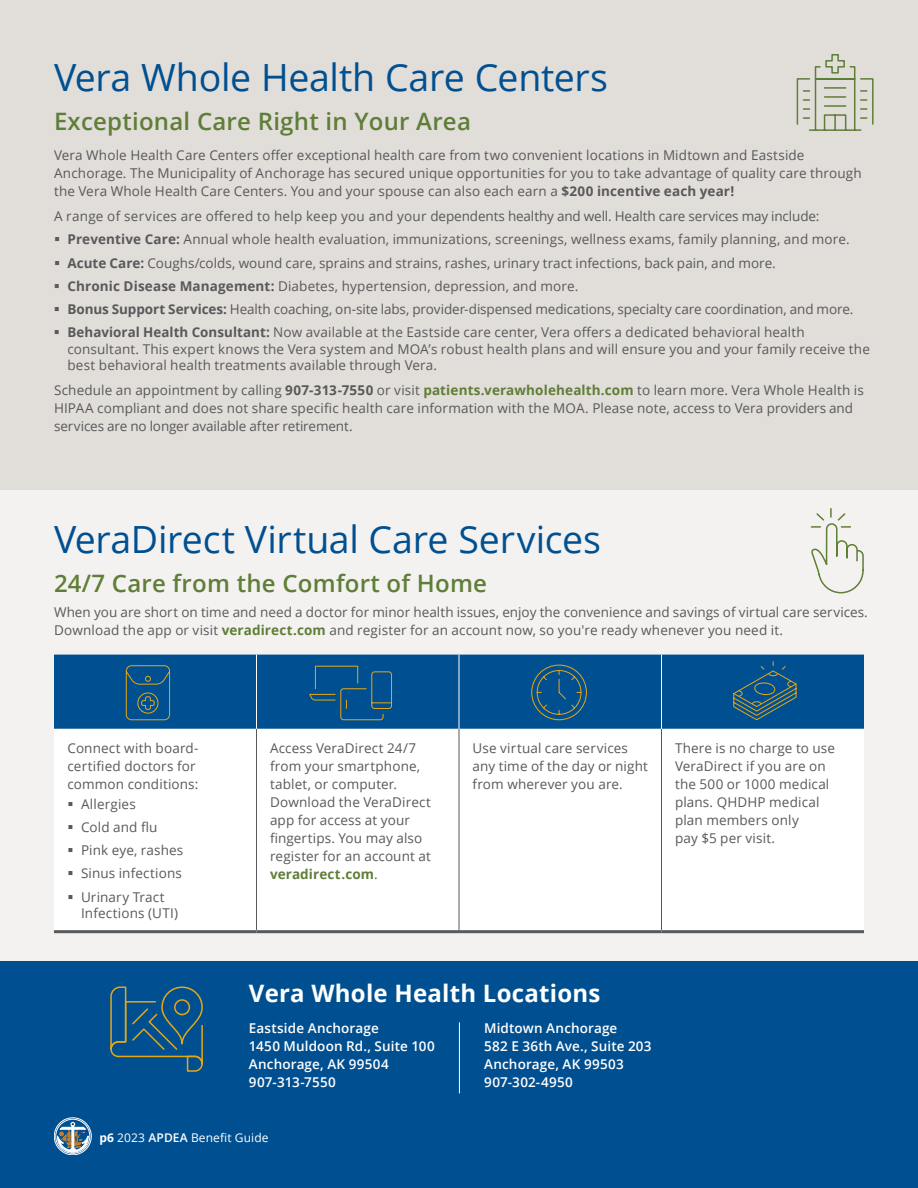
<style>
.page{position:relative;width:918px;height:1188px;background:#fff}
.page>*{position:absolute;margin:0;border:0;box-sizing:border-box;transform-origin:0 0}
.t1{font:37.5px "Open Sans";letter-spacing:-.01em;color:#005091}
.t2{font:600 24px "Open Sans";letter-spacing:.01em;color:#5f7e38}
.t3{font:700 24px "Open Sans";letter-spacing:.01em;color:#fff}
.t4{font:13.5px/18px "Open Sans";letter-spacing:.01em;color:#58595b}
.t5{font:600 13.5px/18px "Open Sans";letter-spacing:.01em;color:#fff}
.t6{font:12px "Open Sans";letter-spacing:.01em;color:#fff}
.s1{font-weight:700}
.s2{font-weight:700;color:#5f7e38}
.s3{font-weight:600}
</style>
<div class="page">
<div style="left:0;top:489px;width:918px;height:641px;background:#f4f2f0"></div>
<div style="left:0;top:0;width:918px;height:489px;background:#e1ddd9"></div>
<div style="left:0;top:961px;width:918px;height:227px;background:#005091"></div>
<hr style="left:459px;top:1022px;width:1px;height:71px;background:#fff">
<div style="left:54px;top:1118px;width:38px;height:37px;border:1px solid #fff;border-radius:50%"></div>
<div style="left:56px;top:1119px;width:34px;height:34px;border:1px solid #fff;border-radius:50%"></div>
<svg style="left:56px;top:1122px;width:33px;height:30px"></svg>
<svg style="left:110px;top:986px;width:93px;height:86px"></svg>
<svg style="left:796px;top:54px;width:78px;height:77px"></svg>
<div style="left:54px;top:655px;width:810px;height:74px;background:#005091"></div>
<div style="left:54px;top:729px;width:810px;height:201px;background:#fff"></div>
<hr style="left:256px;top:729px;width:1px;height:201px;background:#58595b">
<hr style="left:459px;top:729px;width:1px;height:201px;background:#58595b">
<hr style="left:661px;top:729px;width:1px;height:201px;background:#58595b">
<hr style="left:54px;top:930px;width:202px;height:3px;background:#58595b">
<hr style="left:256px;top:930px;width:203px;height:3px;background:#58595b">
<hr style="left:459px;top:930px;width:203px;height:3px;background:#58595b">
<hr style="left:662px;top:930px;width:202px;height:3px;background:#58595b">
<hr style="left:256px;top:655px;width:1px;height:74px;background:#fff">
<hr style="left:459px;top:655px;width:1px;height:74px;background:#fff">
<hr style="left:661px;top:655px;width:1px;height:74px;background:#fff">
<svg style="left:125px;top:665px;width:46px;height:56px;background:#205b7f"></svg>
<svg style="left:308px;top:665px;width:84px;height:56px;background:#125686"></svg>
<svg style="left:732px;top:661px;width:65px;height:60px;background:#1c5a81"></svg>
<div style="left:531px;top:665px;width:56px;height:55px;border:1px solid #e7a614;border-radius:50%"></div>
<svg style="left:536px;top:670px;width:46px;height:45px;background:#1a5982"></svg>
<svg style="left:810px;top:508px;width:54px;height:86px"></svg>
<svg style="left:69px;top:802px;width:4px;height:4px"></svg>
<svg style="left:69px;top:825px;width:4px;height:4px"></svg>
<svg style="left:69px;top:848px;width:4px;height:4px"></svg>
<svg style="left:69px;top:871px;width:4px;height:4px"></svg>
<svg style="left:69px;top:895px;width:4px;height:4px"></svg>
<h1 class="t1" style="left:54px;top:52px;width:556px">Vera Whole Health Care Centers</h1>
<h2 class="t2" style="left:54px;top:105px;width:418px">Exceptional Care Right in Your Area</h2>
<p class="t4" style="left:54px;top:146px;width:809px">Vera Whole Health Care Centers offer exceptional health care from two convenient locations in Midtown and Eastside<br>Anchorage. The Municipality of Anchorage has secured unique opportunities for you to take advantage of quality care through the Vera Whole Health Care Centers. You and your spouse can also each earn a <span class="s1">$200 incentive each year!</span></p>
<p class="t4" style="left:67px;top:204px;width:787px;line-height:23.2px;text-indent:-13px">A range of services are offered to help keep you and your dependents healthy and well. Health care services may include:<br><span class="s1">Preventive Care:</span> Annual whole health evaluation, immunizations, screenings, wellness exams, family planning, and more.<br><span class="s1">Acute Care:</span> Coughs/colds, wound care, sprains and strains, rashes, urinary tract infections, back pain, and more.<br><span class="s1">Chronic Disease Management:</span> Diabetes, hypertension, depression, and more.<br><span class="s1">Bonus Support Services:</span> Health coaching, on-site labs, provider-dispensed medications, specialty care coordination, and more.<br><span class="s1">Behavioral Health Consultant:</span> Now available at the Eastside care center, Vera offers a dedicated behavioral health</p>
<p class="t4" style="left:68px;top:340px;width:804px;line-height:16.5px">consultant. This expert knows the Vera system and MOA’s robust health plans and will ensure you and your family receive the best behavioral health treatments available through Vera.</p>
<p class="t4" style="left:54px;top:381px;width:811px">Schedule an appointment by calling <span class="s1">907-313-7550</span> or visit <span class="s2">patients.verawholehealth.com</span> to learn more. Vera Whole Health is<br>HIPAA compliant and does not share specific health care information with the MOA. Please note, access to Vera providers and services are no longer available after retirement.</p>
<h1 class="t1" style="left:54px;top:514px;width:548px">VeraDirect Virtual Care Services</h1>
<h2 class="t2" style="left:54px;top:567px;width:435px">24/7 Care from the Comfort of Home</h2>
<p class="t4" style="left:54px;top:603px;width:815px">When you are short on time and need a doctor for minor health issues, enjoy the convenience and savings of virtual care services.<br>Download the app or visit <span class="s2">veradirect.com</span> and register for an account now, so you're ready whenever you need it.</p>
<p class="t4" style="left:68px;top:738px;width:133px">Connect with board&shy;certified doctors for common conditions:</p>
<p class="t4" style="left:81px;top:792px;width:104px;line-height:23.2px">Allergies<br>Cold and flu<br>Pink eye, rashes<br>Sinus infections<br>Urinary Tract</p>
<p class="t4" style="left:81px;top:904px;width:99px">Infections (UTI)</p>
<p class="t4" style="left:270px;top:738px;width:163px">Access VeraDirect 24/7 from your smartphone, tablet, or computer.<br>Download the VeraDirect app for access at your fingertips. You may also register for an account at <span class="s2">veradirect.com</span>.</p>
<p class="t4" style="left:472px;top:738px;width:177px">Use virtual care services any time of the day or night from wherever you are.</p>
<p class="t4" style="left:675px;top:738px;width:162px">There is no charge to use<br>VeraDirect if you are on the 500 or 1000 medical plans. QHDHP medical plan members only<br>pay $5 per visit.</p>
<h2 class="t3" style="left:249px;top:976px;width:353px">Vera Whole Health Locations</h2>
<p class="t5" style="left:484px;top:1018px;width:169px">Midtown Anchorage<br>582 E 36th Ave., Suite 203<br>Anchorage, AK 99503<br>907-302-4950</p>
<p class="t5" style="left:249px;top:1018px;width:187px">Eastside Anchorage<br>1450 Muldoon Rd., Suite 100<br>Anchorage, AK 99504<br>907-313-7550</p>
<p class="t6" style="left:99px;top:1129px;width:171px"><span class="s1">p6</span> 2023 <span class="s3">APDEA</span> Benefit Guide</p>
</div>
